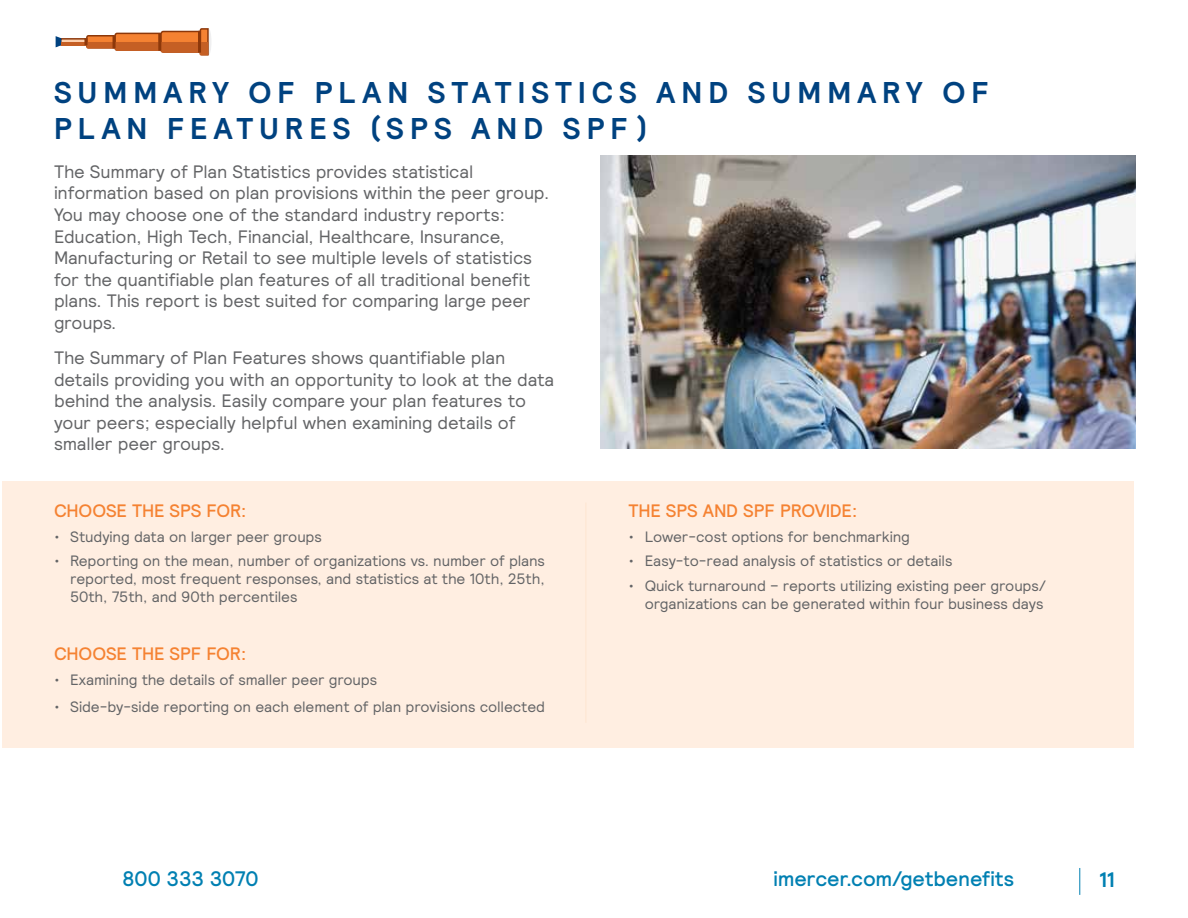
<style>
.page{position:relative;width:1188px;height:918px;background:#fff}
.page>*{position:absolute;margin:0;border:0;box-sizing:border-box;transform-origin:0 0}
.t1{font:700 30px/36px "Relative";letter-spacing:.2em;color:#004280}
.t2{font:500 21px "Relative";letter-spacing:-.01em;color:#0080b2}
.t3{font:700 21px "Relative";color:#0080b2}
.t4{font:18px/21.6px "Relative";letter-spacing:-.01em;color:#636466}
.t5{font:500 18px "Relative";letter-spacing:-.01em;color:#f58232}
.t6{font:15px/18px "Relative";letter-spacing:-.01em;color:#636466;text-align:justify}
</style>
<div class="page">
<div style="left:2px;top:482px;width:1132px;height:266px;background:#ffeee1"></div>
<img style="left:600px;top:155px;width:535px;height:293px">
<hr style="left:585px;top:503px;width:2px;height:220px;background:#fee8d6">
<svg style="left:1079px;top:868px;width:1px;height:27px"></svg>
<div style="left:205px;top:28px;width:6px;height:27px;background:#efeff0;border-radius:50%"></div>
<svg style="left:55px;top:28px;width:154px;height:28px"></svg>
<h1 class="t1" style="left:54px;top:74px;width:937px">SUMMARY OF PLAN STATISTICS AND SUMMARY OF<br>PLAN FEATURES (SPS AND SPF)</h1>
<p class="t4" style="left:54px;top:160px;width:497px">The Summary of Plan Statistics provides statistical information based on plan provisions within the peer group.<br>You may choose one of the standard industry reports:<br>Education, High Tech, Financial, Healthcare, Insurance, Manufacturing or Retail to see multiple levels of statistics for the quantifiable plan features of all traditional benefit plans. This report is best suited for comparing large peer groups.</p>
<p class="t4" style="left:54px;top:346px;width:502px">The Summary of Plan Features shows quantifiable plan details providing you with an opportunity to look at the data behind the analysis. Easily compare your plan features to your peers; especially helpful when examining details of smaller peer groups.</p>
<p class="t5" style="left:54px;top:499px;width:194px">CHOOSE THE SPS FOR:</p>
<p class="t6" style="left:54px;top:527px;width:269px">• Studying data on larger peer groups</p>
<p class="t6" style="left:70px;top:552px;width:476px;text-indent:-16px">• Reporting on the mean, number of organizations vs. number of plans reported, most frequent responses, and statistics at the 10th, 25th, 50th, 75th, and 90th percentiles</p>
<p class="t5" style="left:54px;top:642px;width:194px">CHOOSE THE SPF FOR:</p>
<p class="t6" style="left:54px;top:670px;width:325px">• Examining the details of smaller peer groups</p>
<p class="t6" style="left:54px;top:698px;width:493px">• Side-by-side reporting on each element of plan provisions collected</p>
<p class="t5" style="left:629px;top:499px;width:230px">THE SPS AND SPF PROVIDE:</p>
<p class="t6" style="left:629px;top:527px;width:283px">• Lower-cost options for benchmarking</p>
<p class="t6" style="left:629px;top:552px;width:326px">• Easy-to-read analysis of statistics or details</p>
<p class="t6" style="left:629px;top:576px;width:419px;text-align:right">• Quick turnaround – reports utilizing existing peer groups/ organizations can be generated within four business days</p>
<p class="t2" style="left:122px;top:865px;width:138px">800 333 3070</p>
<p class="t2" style="left:774px;top:865px;width:242px">imercer.com/getbenefits</p>
<p class="t3" style="left:1099px;top:866px;width:17px">11</p>
</div>
